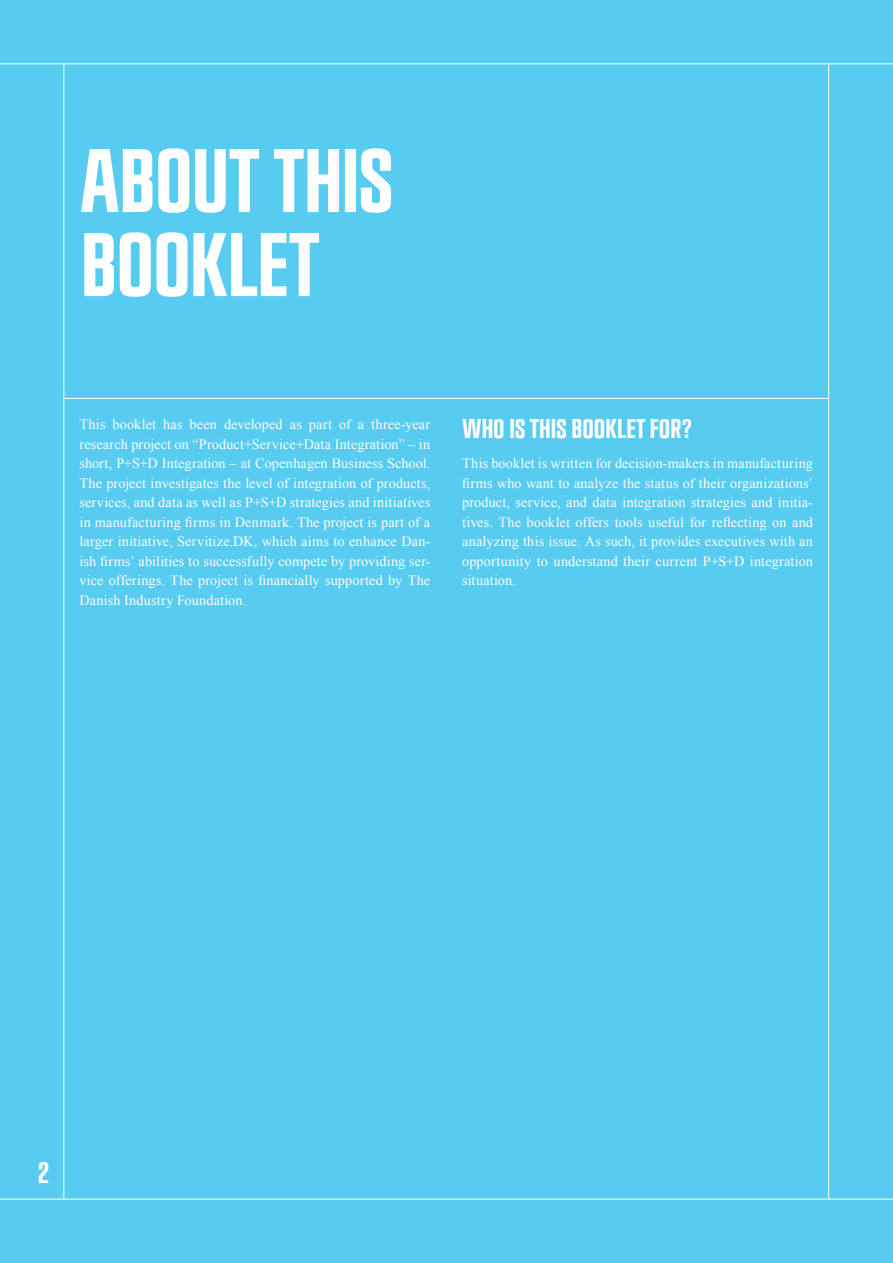
<style>
.page{position:relative;width:893px;height:1263px;background:#58cbf1}
.page>*{position:absolute;margin:0;border:0;box-sizing:border-box;transform-origin:0 0}
.header_2{font:700 90px "CBSNEW";letter-spacing:-.03em;color:#fff}
.t1{font:700 30px "CBSNEW";color:#fff}
.LARS_mellemrubrik{font:700 27px "CBSNEW";letter-spacing:-.015em;color:#fff}
.brødtekst__lene{font:14.25px/19.5px "Times New Roman";letter-spacing:.01em;color:#fff;text-align:justify}
</style>
<div class="page">
<hr style="left:64px;top:64px;width:1px;height:1135px;background:#fff">
<hr style="left:0;top:64px;width:893px;height:1px;background:#fff">
<hr style="left:0;top:1199px;width:893px;height:1px;background:#fff">
<hr style="left:828px;top:64px;width:1px;height:1135px;background:#fff">
<hr style="left:64px;top:398px;width:764px;height:1px;background:#fff">
<p class="header_2" style="left:79px;top:138px;width:316px">ABOUT THIS</p>
<p class="header_2" style="left:79px;top:222px;width:242px">BOOKLET</p>
<p class="brødtekst__lene" style="left:79px;top:414px;width:352px">This booklet has been developed as part of a three-year research project on “Product+Service+Data Integration” – in short, P+S+D Integration – at Copenhagen Business School.<br>The project investigates the level of integration of products, services, and data as well as P+S+D strategies and initiatives in manufacturing firms in Denmark. The project is part of a larger initiative, Servitize.DK, which aims to enhance Dan&shy;ish firms’ abilities to successfully compete by providing ser&shy;vice offerings. The project is financially supported by The Danish Industry Foundation.</p>
<p class="LARS_mellemrubrik" style="left:462px;top:416px;width:232px">WHO IS THIS BOOKLET FOR?</p>
<p class="brødtekst__lene" style="left:462px;top:453px;width:352px">This booklet is written for decision-makers in manufacturing firms who want to analyze the status of their organizations’ product, service, and data integration strategies and initia&shy;tives. The booklet offers tools useful for reflecting on and analyzing this issue. As such, it provides executives with an opportunity to understand their current P+S+D integration situation.</p>
<p class="t1" style="left:38px;top:1158px;width:14px">2</p>
</div>
